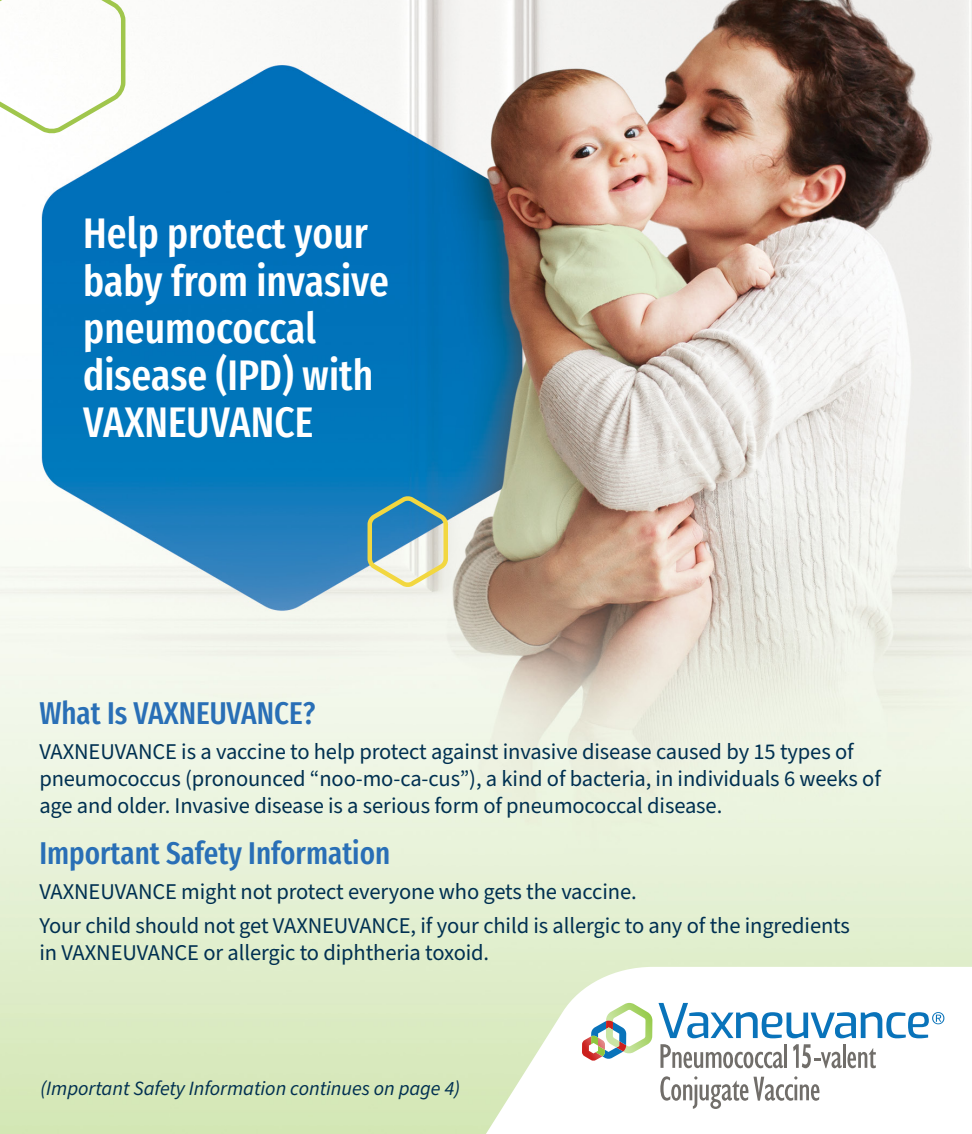
<style>
.page{position:relative;width:972px;height:1134px;background:#fff}
.page>*{position:absolute;margin:0;border:0;box-sizing:border-box;transform-origin:0 0}
.t1{font:500 42.75px/47.2px "Fira Sans Compressed";color:#fff}
.Subhead{font:500 31.5px "Fira Sans Compressed";color:#296fb6}
.Indication_ISI{font:22.5px/27px "Source Sans Pro";letter-spacing:-.005em;color:#003051}
.t2{font:italic 20.25px "Source Sans Pro";letter-spacing:-.005em;color:#003051}
</style>
<div class="page">
<img style="left:0;top:0;width:972px;height:1134px">
<svg style="left:0;top:0;width:128px;height:134px"></svg>
<svg style="left:365px;top:492px;width:85px;height:99px;background:#91b7bb"></svg>
<svg style="left:472px;top:967px;width:500px;height:167px"></svg>
<svg style="left:582px;top:1003px;width:70px;height:58px"></svg>
<svg style="left:659px;top:1003px;width:285px;height:35px"></svg>
<svg style="left:660px;top:1044px;width:123px;height:24px"></svg>
<hr style="left:784px;top:1044px;width:3px;height:24px;background:#716e6a">
<svg style="left:660px;top:1076px;width:160px;height:32px"></svg>
<svg style="left:793px;top:1044px;width:83px;height:24px"></svg>
<p class="t1" style="left:83px;top:208px;width:307px">Help protect your baby from invasive pneumococcal disease (IPD) with</p>
<p class="t1" style="left:83px;top:397px;width:231px">VAXNEUVANCE</p>
<p class="Subhead" style="left:39px;top:688px;width:278px">What Is VAXNEUVANCE?</p>
<p class="Indication_ISI" style="left:39px;top:739px;width:843px">VAXNEUVANCE is a vaccine to help protect against invasive disease caused by 15 types of pneumococcus (pronounced “noo-mo-ca-cus”), a kind of bacteria, in individuals 6 weeks of age and older. Invasive disease is a serious form of pneumococcal disease.</p>
<p class="Subhead" style="left:39px;top:828px;width:352px">Important Safety Information</p>
<p class="Indication_ISI" style="left:39px;top:879px;width:599px">VAXNEUVANCE might not protect everyone who gets the vaccine.</p>
<p class="Indication_ISI" style="left:39px;top:912px;width:812px">Your child should not get VAXNEUVANCE, if your child is allergic to any of the ingredients in VAXNEUVANCE or allergic to diphtheria toxoid.</p>
<p class="t2" style="left:40px;top:1074px;width:421px">(Important Safety Information continues on page 4)</p>
</div>
